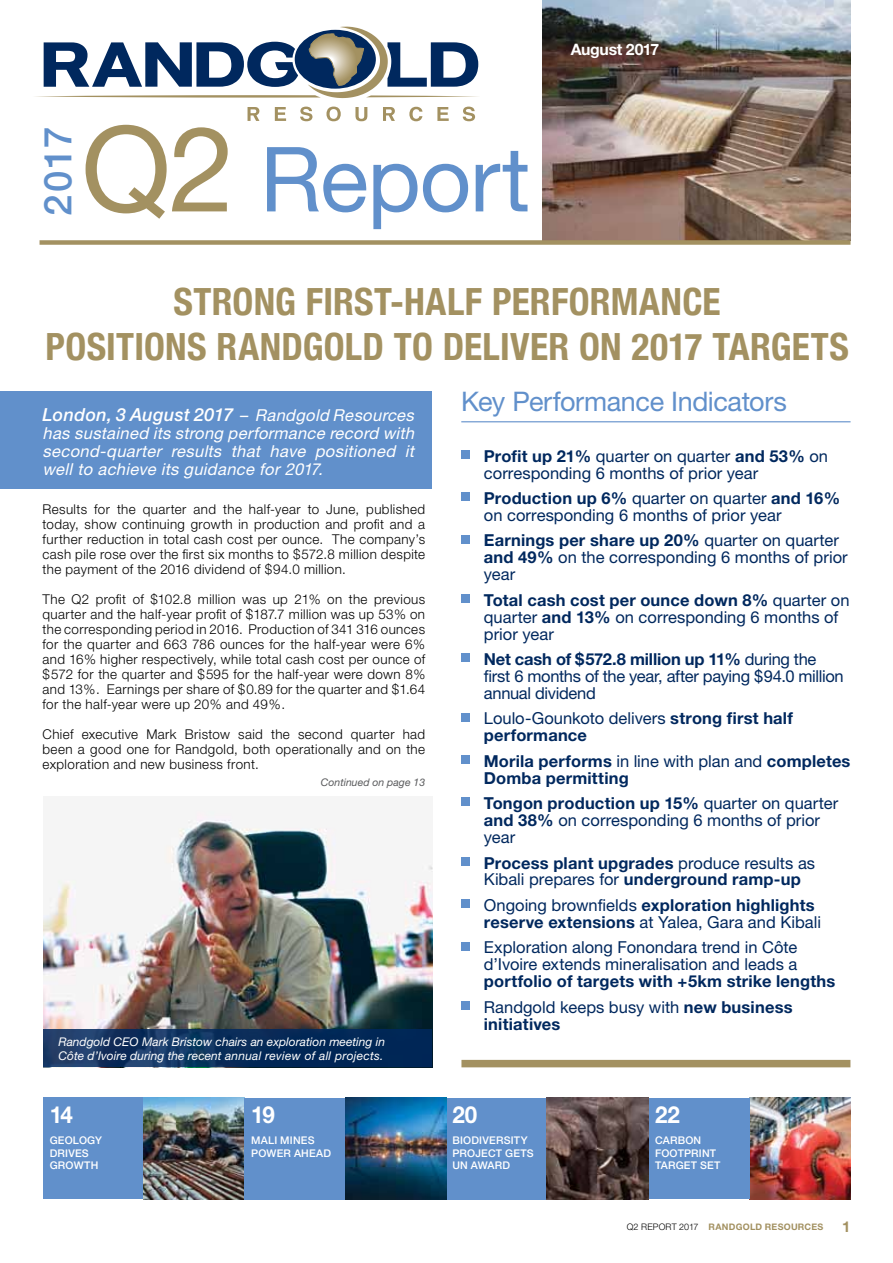
<style>
.page{position:relative;width:893px;height:1263px;background:#fff}
.page>*{position:absolute;margin:0;border:0;box-sizing:border-box;transform-origin:0 0}
.t1{font:90px "Helvetica Neue";letter-spacing:-.01em;color:#6190cb}
.t2{font:500 38.4px "Helvetica Neue";color:#6190cb}
.t3{font:700 condensed 37.5px/45px "Helvetica Neue";letter-spacing:.005em;color:#a39161;text-align:center}
.t4{font:27px "Helvetica Neue LT Std";letter-spacing:-.015em;color:#6190cb}
.t5{font:700 23.55px "Helvetica Neue";letter-spacing:-.025em;color:#fff;scale:.95 1}
.t6{font:italic 500 18px "Helvetica Neue";letter-spacing:.02em;color:#fff}
.t7{font:16.5px/17px "Helvetica Neue";color:#00285e}
.t8{font:700 16.5px/17px "Helvetica Neue";letter-spacing:.01em;color:#00285e}
.t9{font:italic 16.5px/18px "Helvetica Neue East A";letter-spacing:.02em;color:#fff;text-align:justify}
.t10{font:16.5px/17px "Helvetica Neue";letter-spacing:-.02em;color:#00285e}
.t11{font:700 15.75px "Helvetica Neue";letter-spacing:-.02em;color:#fff}
.t12{font:300 13.5px/15px "Helvetica Neue";letter-spacing:.03em;color:#000;text-align:justify}
.t13{font:italic 12px/14.4px "Helvetica Neue";color:#fff}
.t14{font:500 10.65px/12.8px "Helvetica Neue";letter-spacing:.02em;color:#fff}
.t15{font:italic 10.5px "Helvetica Neue";color:#58595b}
.t16{font:700 9px "Helvetica Neue";letter-spacing:.03em;color:#a39161}
.s1{font-size:118.5px;color:#a39161}
.s2{font-family:"Helvetica Neue East A";font-weight:400;font-size:16.5px}
.s3{font-weight:700}
.s4{font-weight:400}
.s5{font-weight:300;color:#000}
.s6{font-size:15px}
</style>
<div class="page">
<img style="left:750px;top:1098px;width:101px;height:101px">
<img style="left:542px;top:0;width:308px;height:240px">
<div style="left:0;top:392px;width:432px;height:97px;background:#6190cb"></div>
<div style="left:40px;top:240px;width:810px;height:5px;background:#a39161"></div>
<hr style="left:461px;top:421px;width:389px;height:1px;background:#6190cb">
<svg style="left:248px;top:107px;width:227px;height:14px"></svg>
<svg style="left:35px;top:27px;width:444px;height:71px"></svg>
<div style="left:446px;top:1098px;width:101px;height:101px;background:#6190cb"></div>
<div style="left:43px;top:1098px;width:101px;height:101px;background:#6190cb"></div>
<img style="left:143px;top:1098px;width:101px;height:101px">
<div style="left:244px;top:1098px;width:102px;height:101px;background:#6190cb"></div>
<div style="left:648px;top:1098px;width:102px;height:100px;background:#6190cb"></div>
<img style="left:43px;top:810px;width:389px;height:219px">
<div style="left:461px;top:1060px;width:389px;height:7px;background:#a39161"></div>
<img style="left:547px;top:1098px;width:101px;height:101px">
<img style="left:346px;top:1098px;width:101px;height:101px">
<div style="left:461px;top:450px;width:9px;height:9px;background:#6190cb"></div>
<div style="left:461px;top:492px;width:9px;height:9px;background:#6190cb"></div>
<div style="left:461px;top:535px;width:9px;height:8px;background:#6190cb"></div>
<div style="left:461px;top:594px;width:9px;height:9px;background:#6190cb"></div>
<div style="left:461px;top:654px;width:9px;height:8px;background:#6190cb"></div>
<div style="left:461px;top:713px;width:9px;height:8px;background:#6190cb"></div>
<div style="left:461px;top:755px;width:9px;height:9px;background:#6190cb"></div>
<div style="left:461px;top:798px;width:9px;height:8px;background:#6190cb"></div>
<div style="left:461px;top:857px;width:9px;height:8px;background:#6190cb"></div>
<div style="left:461px;top:899px;width:9px;height:9px;background:#6190cb"></div>
<div style="left:461px;top:942px;width:9px;height:8px;background:#6190cb"></div>
<div style="left:461px;top:1001px;width:9px;height:8px;background:#6190cb"></div>
<svg style="left:43px;top:1029px;width:389px;height:38px;background:#0b2f5d"></svg>
<h2 class="t2" style="left:35px;top:216px;width:91px;rotate:-90deg">2017</h2>
<h1 class="t1" style="left:81px;top:102px;width:451px"><span class="s1">Q2</span> Report</h1>
<p class="t11" style="left:571px;top:40px;width:90px">August 2017</p>
<h3 class="t3" style="left:46px;top:276px;width:805px">STRONG FIRST-HALF PERFORMANCE<br>POSITIONS RANDGOLD TO DELIVER ON 2017 TARGETS</h3>
<h3 class="t6" style="left:43px;top:404px;width:373px">London, 3 August 2017 <span class="s2">– Randgold Resources</span></h3>
<p class="t9" style="left:43px;top:424px;width:373px">has sustained its strong performance record with second-quarter results that have positioned it well to achieve its guidance for 2017.</p>
<p class="t12" style="left:43px;top:501px;width:384px">Results for the quarter and the half-year to June, published today, show continuing growth in production and profit and a further reduction in total cash cost per ounce. The company’s cash pile rose over the first six months to $572.8 million despite the payment of the 2016 dividend of $94.0 million.</p>
<p class="t12" style="left:43px;top:591px;width:384px">The Q2 profit of $102.8 million was up 21% on the previous quarter and the half-year profit of $187.7 million was up 53% on the corresponding period in 2016. Production of 341 316 ounces for the quarter and 663 786 ounces for the half-year were 6% and 16% higher respectively, while total cash cost per ounce of $572 for the quarter and $595 for the half-year were down 8% and 13%. Earnings per share of $0.89 for the quarter and $1.64 for the half-year were up 20% and 49%.</p>
<p class="t12" style="left:43px;top:726px;width:384px">Chief executive Mark Bristow said the second quarter had been a good one for Randgold, both operationally and on the exploration and new business front.</p>
<p class="t15" style="left:321px;top:776px;width:106px">Continued on page 13</p>
<p class="t13" style="left:58px;top:1034px;width:328px">Randgold CEO Mark Bristow chairs an exploration meeting in<br>Côte d’Ivoire during the recent annual review of all projects.</p>
<h3 class="t5" style="left:50px;top:1100px;width:26px">14</h3>
<p class="t14" style="left:50px;top:1133px;width:54px">GEOLOGY<br>DRIVES<br>GROWTH</p>
<h3 class="t5" style="left:251px;top:1100px;width:26px">19</h3>
<p class="t14" style="left:251px;top:1133px;width:82px">MALI MINES<br>POWER AHEAD</p>
<h3 class="t4" style="left:461px;top:385px;width:327px">Key Performance Indicators</h3>
<p class="t7" style="left:484px;top:447px;width:346px"><span class="s3">Profit up 21%</span> quarter on quarter <span class="s3">and 53%</span> on corresponding 6 months of prior year</p>
<p class="t7" style="left:484px;top:489px;width:358px"><span class="s3">Production up 6%</span> quarter on quarter <span class="s3">and 16% </span>on corresponding 6 months of prior year</p>
<p class="t7" style="left:484px;top:532px;width:365px"><span class="s3">Earnings per share up 20%</span> quarter on quarter <span class="s3">and 49%</span> on the corresponding 6 months of prior year</p>
<p class="t7" style="left:484px;top:591px;width:367px"><span class="s3">Total cash cost per ounce down 8%</span> quarter on quarter <span class="s3">and 13%</span> on corresponding 6 months of prior year</p>
<p class="t10" style="left:484px;top:650px;width:361px"><span class="s3">Net cash of $572.8 million up 11%</span> during the first 6 months of the year, after paying $94.0 million annual dividend</p>
<p class="t8" style="left:484px;top:710px;width:311px"><span class="s4">Loulo-Gounkoto delivers</span> strong first half performance</p>
<p class="t8" style="left:484px;top:752px;width:368px">Morila performs <span class="s4">in line with plan and</span> completes<br>Domba permitting</p>
<p class="t7" style="left:484px;top:794px;width:356px"><span class="s3">Tongon production up 15%</span> quarter on quarter <span class="s3">and 38%</span> on corresponding 6 months of prior year</p>
<p class="t8" style="left:484px;top:854px;width:333px">Process plant upgrades <span class="s4">produce results as<br>Kibali prepares for</span> underground ramp-up</p>
<p class="t7" style="left:484px;top:896px;width:339px">Ongoing brownfields <span class="s3">exploration highlights reserve extensions</span> at Yalea, Gara and Kibali</p>
<p class="t7" style="left:484px;top:939px;width:315px">Exploration along Fonondara trend in Côte d’Ivoire extends mineralisation and leads a</p>
<p class="t8" style="left:484px;top:968px;width:353px;line-height:25.5px">portfolio of targets with +5km strike lengths<br><span class="s4">Randgold keeps busy with</span> new business</p>
<p class="t8" style="left:484px;top:1015px;width:78px">initiatives</p>
<h3 class="t5" style="left:452px;top:1100px;width:28px">20</h3>
<p class="t14" style="left:452px;top:1133px;width:83px">BIODIVERSITY<br>PROJECT GETS<br>UN AWARD</p>
<h3 class="t5" style="left:655px;top:1100px;width:28px">22</h3>
<p class="t14" style="left:655px;top:1133px;width:67px">CARBON<br>FOOTPRINT<br>TARGET SET</p>
<p class="t16" style="left:627px;top:1221px;width:225px"><span class="s5">Q2 REPORT 2017</span> Randgold Resources <span class="s6">1</span></p>
</div>
